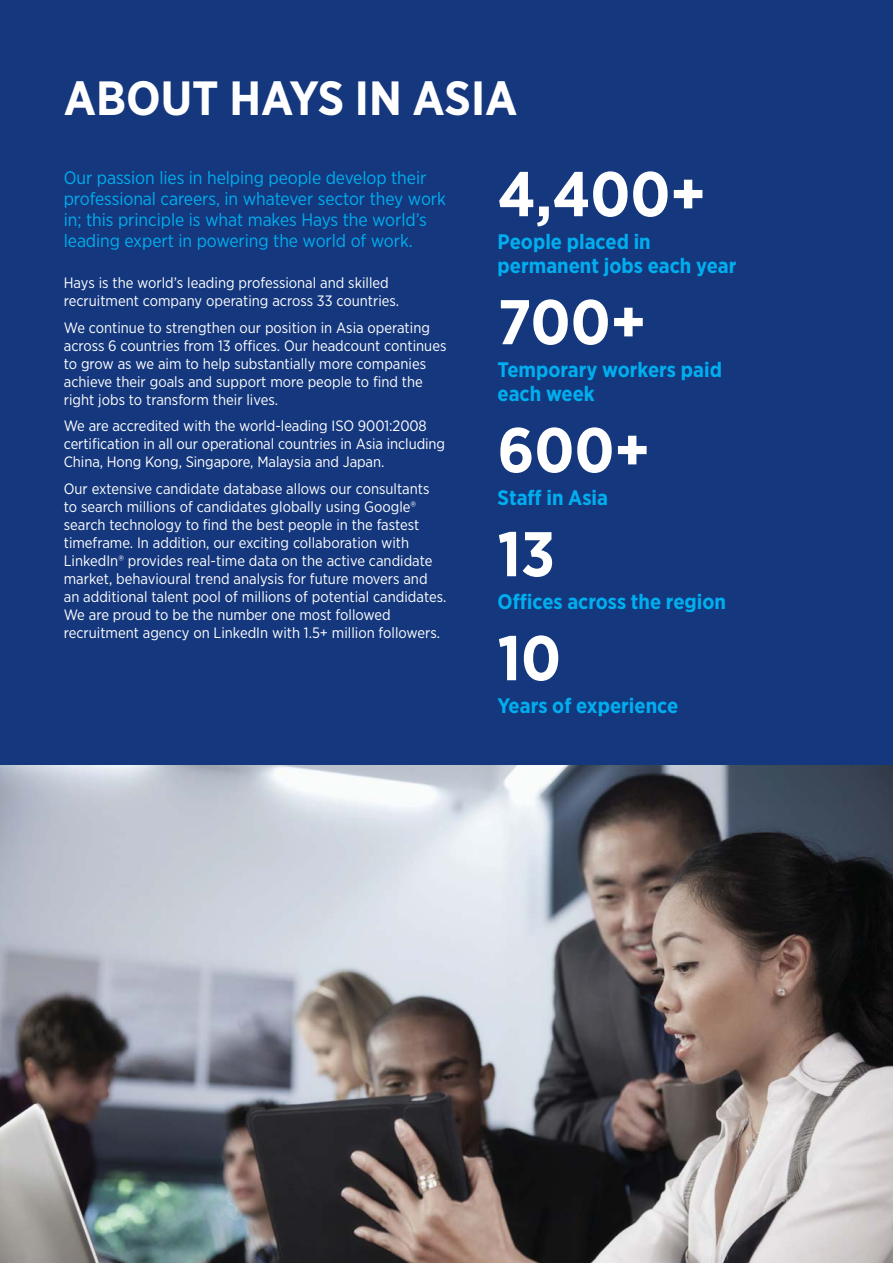
<style>
.page{position:relative;width:893px;height:1263px;background:#fff}
.page>*{position:absolute;margin:0;border:0;box-sizing:border-box;transform-origin:0 0}
.t1{font:700 63px "Gotham Narrow";color:#fff}
.t2{font:700 48px "Gotham Narrow";color:#fff}
.t3{font:700 21px/24px "Gotham Narrow";color:#00aeef}
.t4{font:18px/21px "Gotham Narrow";letter-spacing:-.005em;color:#00aeef}
.t5{font:15px/18px "Gotham Narrow";color:#fff}
</style>
<div class="page">
<div style="left:0;top:0;width:893px;height:765px;background:#14377d"></div>
<img style="left:0;top:765px;width:893px;height:498px">
<h2 class="t2" style="left:64px;top:81px;width:455px">ABOUT HAYS IN ASIA</h2>
<p class="t4" style="left:64px;top:168px;width:384px">Our passion lies in helping people develop their professional careers, in whatever sector they work in; this principle is what makes Hays the world’s leading expert in powering the world of work.</p>
<p class="t5" style="left:64px;top:275px;width:337px">Hays is the world’s leading professional and skilled recruitment company operating across 33 countries.</p>
<p class="t5" style="left:64px;top:319px;width:384px">We continue to strengthen our position in Asia operating across 6 countries from 13 offices. Our headcount continues to grow as we aim to help substantially more companies achieve their goals and support more people to find the right jobs to transform their lives.</p>
<p class="t5" style="left:64px;top:418px;width:383px">We are accredited with the world-leading ISO 9001:2008 certification in all our operational countries in Asia including<br>China, Hong Kong, Singapore, Malaysia and Japan.</p>
<p class="t5" style="left:64px;top:480px;width:384px">Our extensive candidate database allows our consultants to search millions of candidates globally using Google® search technology to find the best people in the fastest timeframe. In addition, our exciting collaboration with LinkedIn® provides real-time data on the active candidate market, behavioural trend analysis for future movers and an additional talent pool of millions of potential candidates.<br>We are proud to be the number one most followed recruitment agency on LinkedIn with 1.5+ million followers.</p>
<h1 class="t1" style="left:497px;top:172px;width:210px">4,400+</h1>
<h3 class="t3" style="left:497px;top:231px;width:240px">People placed in permanent jobs each year</h3>
<h1 class="t1" style="left:497px;top:300px;width:150px">700+</h1>
<h3 class="t3" style="left:497px;top:359px;width:226px">Temporary workers paid each week</h3>
<h1 class="t1" style="left:497px;top:428px;width:154px">600+</h1>
<h3 class="t3" style="left:497px;top:487px;width:112px">Staff in Asia</h3>
<h1 class="t1" style="left:497px;top:532px;width:59px">13</h1>
<h3 class="t3" style="left:497px;top:591px;width:230px">Offices across the region</h3>
<h1 class="t1" style="left:497px;top:636px;width:65px">10</h1>
<h3 class="t3" style="left:497px;top:695px;width:182px">Years of experience</h3>
</div>
